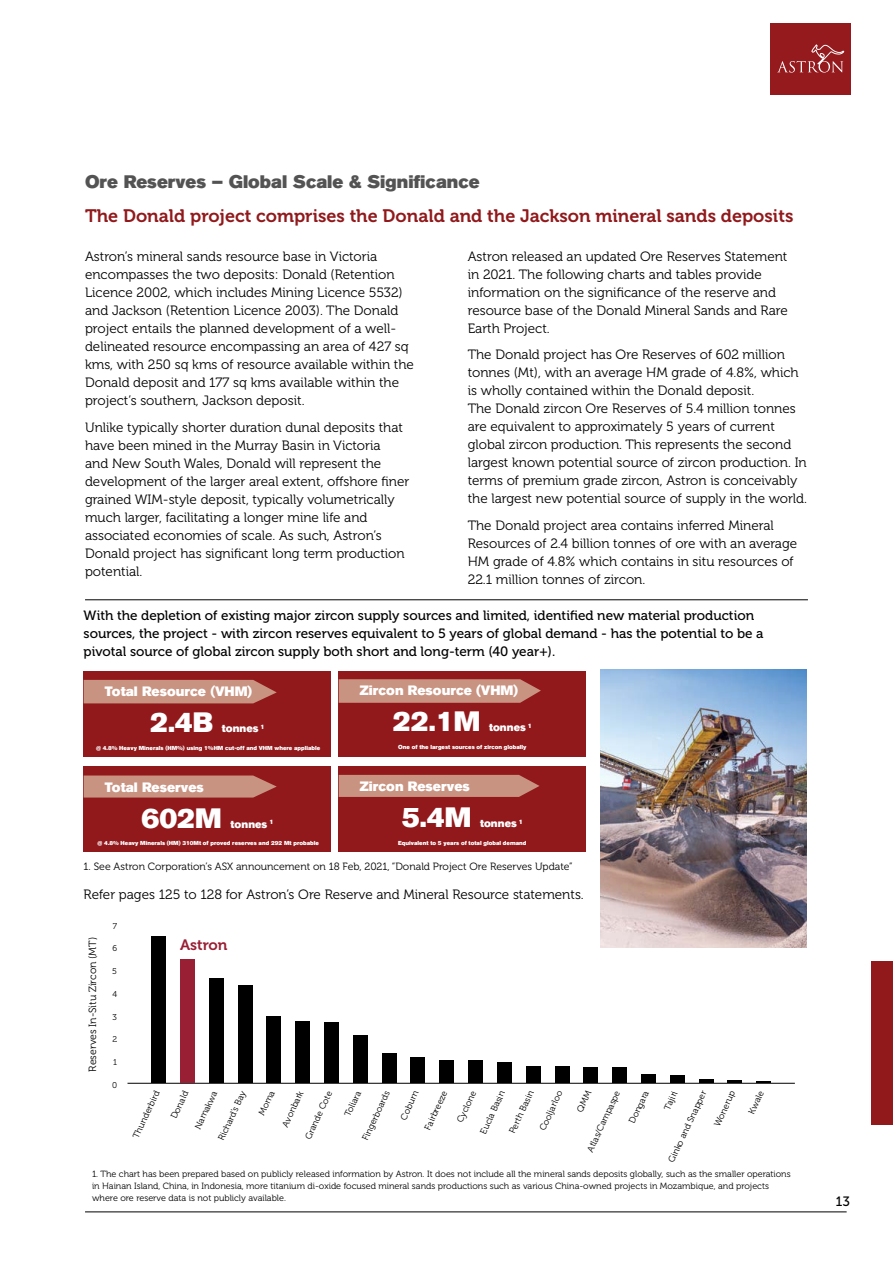
<style>
.page{position:relative;width:893px;height:1263px;background:#fff}
.page>*{position:absolute;margin:0;border:0;box-sizing:border-box;transform-origin:0 0}
.t1{font:27.75px "Akzidenz Grotesk BQ Super";color:#fff}
.t2{font:18px "Museo 700";color:#91191c}
.t3{font:18px "Akzidenz Grotesk BQ Super";color:#535354}
.t4{font:15px "Museo 700";color:#981f34}
.t5{font:13.5px/18px "Museo 300";color:#000}
.t6{font:13.5px/18px "Museo 500";color:#000}
.t7{font:13.5px "Akzidenz Grotesk BQ Super";color:#fff}
.t8{font:13.5px "Museo Sans 500";color:#000}
.t9{font:10.65px "Akzidenz Grotesk BQ Super";color:#fff}
.t10{font:10.5px "Museo 300";color:#000}
.t11{font:9px/12px "Museo 300";color:#000}
.t12{font:8.4px "Museo 300";color:#000}
.t13{font:5.7px "Akzidenz Grotesk BQ Super";color:#fff}
</style>
<div class="page">
<div style="left:872px;top:961px;width:21px;height:164px;background:#91191c"></div>
<div style="left:770px;top:23px;width:80px;height:72px;background:#941a1d"></div>
<svg style="left:777px;top:44px;width:68px;height:29px"></svg>
<hr style="left:85px;top:1211px;width:762px;height:1px;background:#000">
<hr style="left:85px;top:599px;width:723px;height:1px;background:#000">
<hr style="left:128px;top:1083px;width:667px;height:1px;background:#000">
<svg style="left:757px;top:1081px;width:14px;height:2px"></svg>
<svg style="left:728px;top:1081px;width:14px;height:2px"></svg>
<hr style="left:699px;top:1079px;width:14px;height:4px;background:#000">
<div style="left:670px;top:1075px;width:14px;height:8px;background:#000"></div>
<div style="left:641px;top:1074px;width:15px;height:9px;background:#000"></div>
<div style="left:612px;top:1067px;width:15px;height:16px;background:#000"></div>
<div style="left:584px;top:1067px;width:14px;height:16px;background:#000"></div>
<div style="left:555px;top:1067px;width:14px;height:16px;background:#000"></div>
<div style="left:526px;top:1066px;width:14px;height:17px;background:#000"></div>
<div style="left:497px;top:1062px;width:15px;height:21px;background:#000"></div>
<div style="left:468px;top:1061px;width:15px;height:22px;background:#000"></div>
<div style="left:440px;top:1060px;width:14px;height:23px;background:#000"></div>
<div style="left:411px;top:1058px;width:14px;height:25px;background:#000"></div>
<div style="left:382px;top:1054px;width:14px;height:29px;background:#000"></div>
<div style="left:353px;top:1035px;width:15px;height:48px;background:#000"></div>
<div style="left:324px;top:1023px;width:15px;height:60px;background:#000"></div>
<div style="left:295px;top:1022px;width:15px;height:61px;background:#000"></div>
<div style="left:267px;top:1017px;width:14px;height:66px;background:#000"></div>
<div style="left:238px;top:985px;width:14px;height:98px;background:#000"></div>
<div style="left:209px;top:978px;width:14px;height:105px;background:#000"></div>
<div style="left:180px;top:959px;width:15px;height:124px;background:#981f34"></div>
<div style="left:151px;top:936px;width:15px;height:147px;background:#000"></div>
<div style="left:84px;top:671px;width:247px;height:85px;background:#91191c"></div>
<img style="left:600px;top:670px;width:206px;height:277px">
<div style="left:84px;top:680px;width:193px;height:23px;background:#c99381"></div>
<div style="left:339px;top:671px;width:247px;height:85px;background:#91191c"></div>
<svg style="left:339px;top:679px;width:202px;height:24px;background:#c58a79"></svg>
<div style="left:84px;top:767px;width:247px;height:85px;background:#91191c"></div>
<svg style="left:84px;top:775px;width:193px;height:22px;background:#c48878"></svg>
<div style="left:339px;top:767px;width:247px;height:85px;background:#91191c"></div>
<svg style="left:339px;top:775px;width:200px;height:22px;background:#c68c7b"></svg>
<h2 class="t3" style="left:85px;top:171px;width:396px">Ore Reserves – Global Scale &amp; Significance</h2>
<h2 class="t2" style="left:85px;top:206px;width:710px">The Donald project comprises the Donald and the Jackson mineral sands deposits</h2>
<p class="t5" style="left:85px;top:248px;width:330px">Astron’s mineral sands resource base in Victoria encompasses the two deposits: Donald (Retention Licence 2002, which includes Mining Licence 5532) and Jackson (Retention Licence 2003). The Donald project entails the planned development of a well&shy;delineated resource encompassing an area of 427 sq kms, with 250 sq kms of resource available within the Donald deposit and 177 sq kms available within the project’s southern, Jackson deposit.</p>
<p class="t5" style="left:85px;top:418px;width:326px">Unlike typically shorter duration dunal deposits that have been mined in the Murray Basin in Victoria<br>and New South Wales, Donald will represent the development of the larger areal extent, offshore finer grained WIM-style deposit, typically volumetrically much larger, facilitating a longer mine life and associated economies of scale. As such, Astron’s Donald project has significant long term production potential.</p>
<p class="t5" style="left:468px;top:248px;width:322px">Astron released an updated Ore Reserves Statement in 2021. The following charts and tables provide information on the significance of the reserve and resource base of the Donald Mineral Sands and Rare Earth Project.</p>
<p class="t5" style="left:468px;top:346px;width:341px">The Donald project has Ore Reserves of 602 million tonnes (Mt), with an average HM grade of 4.8%, which is wholly contained within the Donald deposit.<br>The Donald zircon Ore Reserves of 5.4 million tonnes are equivalent to approximately 5 years of current global zircon production. This represents the second largest known potential source of zircon production. In terms of premium grade zircon, Astron is conceivably the largest new potential source of supply in the world.</p>
<p class="t5" style="left:468px;top:517px;width:331px">The Donald project area contains inferred Mineral Resources of 2.4 billion tonnes of ore with an average HM grade of 4.8% which contains in situ resources of 22.1 million tonnes of zircon.</p>
<p class="t6" style="left:84px;top:606px;width:681px">With the depletion of existing major zircon supply sources and limited, identified new material production sources, the project - with zircon reserves equivalent to 5 years of global demand - has the potential to be a pivotal source of global zircon supply both short and long-term (40 year+).</p>
<p class="t7" style="left:105px;top:683px;width:149px">Total Resource (VHM)</p>
<p class="t7" style="left:360px;top:683px;width:160px">Zircon Resource (VHM)</p>
<h1 class="t1" style="left:150px;top:706px;width:65px">2.4B</h1>
<p class="t9" style="left:222px;top:722px;width:44px">tonnes <sup>1</sup></p>
<h1 class="t1" style="left:393px;top:706px;width:89px">22.1M</h1>
<p class="t9" style="left:489px;top:721px;width:44px">tonnes <sup>1</sup></p>
<p class="t13" style="left:96px;top:744px;width:226px">@ 4.8% Heavy Minerals (HM%) using 1%HM cut-off and VHM where appliable</p>
<p class="t13" style="left:398px;top:744px;width:130px">One of the largest sources of zircon globally</p>
<p class="t7" style="left:105px;top:779px;width:101px">Total Reserves</p>
<p class="t7" style="left:360px;top:778px;width:111px">Zircon Reserves</p>
<h1 class="t1" style="left:141px;top:802px;width:82px">602M</h1>
<p class="t9" style="left:231px;top:818px;width:44px">tonnes <sup>1</sup></p>
<h1 class="t1" style="left:402px;top:801px;width:71px">5.4M</h1>
<p class="t9" style="left:480px;top:817px;width:44px">tonnes <sup>1</sup></p>
<p class="t13" style="left:98px;top:840px;width:223px">@ 4.8% Heavy Minerals (HM) 310Mt of proved reserves and 292 Mt probable</p>
<p class="t13" style="left:398px;top:839px;width:130px">Equivalent to 5 years of total global demand</p>
<p class="t10" style="left:84px;top:860px;width:491px">1. See Astron Corporation’s ASX announcement on 18 Feb, 2021, “Donald Project Ore Reserves Update”</p>
<p class="t5" style="left:84px;top:885px;width:502px">Refer pages 125 to 128 for Astron’s Ore Reserve and Mineral Resource statements.</p>
<p class="t10" style="left:87px;top:1072px;width:136px;rotate:-90deg">Reserves In-Situ Zircon (MT)</p>
<p class="t12" style="left:113px;top:921px;width:6px">7</p>
<p class="t12" style="left:112px;top:944px;width:6px">6</p>
<p class="t12" style="left:112px;top:967px;width:6px">5</p>
<p class="t12" style="left:112px;top:989px;width:6px">4</p>
<p class="t12" style="left:113px;top:1012px;width:6px">3</p>
<p class="t12" style="left:112px;top:1035px;width:6px">2</p>
<p class="t12" style="left:113px;top:1058px;width:5px">1</p>
<p class="t4" style="left:180px;top:936px;width:49px">Astron</p>
<p class="t12" style="left:112px;top:1080px;width:7px">0</p>
<p class="t11" style="left:130px;top:1135px;width:53px;rotate:-65deg">Thunderbird</p>
<p class="t11" style="left:168px;top:1116px;width:31px;rotate:-65deg">D onald</p>
<p class="t11" style="left:192px;top:1126px;width:43px;rotate:-65deg">Nam akw a</p>
<p class="t11" style="left:215px;top:1137px;width:55px;rotate:-65deg">Richard’s Bay</p>
<p class="t11" style="left:256px;top:1112px;width:27px;rotate:-65deg">Mom a</p>
<p class="t11" style="left:279px;top:1124px;width:40px;rotate:-65deg">Avonbark</p>
<p class="t11" style="left:302px;top:1136px;width:54px;rotate:-65deg">G rande C ote</p>
<p class="t11" style="left:342px;top:1113px;width:29px;rotate:-65deg">Toliara</p>
<p class="t11" style="left:360px;top:1137px;width:55px;rotate:-65deg">Fingerboards</p>
<p class="t11" style="left:398px;top:1117px;width:33px;rotate:-65deg">C oburn</p>
<p class="t11" style="left:422px;top:1127px;width:44px;rotate:-65deg">Fairbreeze</p>
<p class="t11" style="left:454px;top:1119px;width:35px;rotate:-65deg">C yclone</p>
<p class="t11" style="left:478px;top:1131px;width:48px;rotate:-65deg">Eucla Basin</p>
<p class="t11" style="left:507px;top:1130px;width:47px;rotate:-65deg">Perth Basin</p>
<p class="t11" style="left:537px;top:1127px;width:44px;rotate:-65deg">C ooljarloo</p>
<p class="t11" style="left:584px;top:1149px;width:68px;rotate:-65deg">Atlas/C am paspe</p>
<p class="t11" style="left:626px;top:1120px;width:36px;rotate:-65deg">D ongara</p>
<p class="t11" style="left:661px;top:1107px;width:21px;rotate:-65deg">Tajiri</p>
<p class="t11" style="left:665px;top:1160px;width:80px;rotate:-65deg">G inko and Snapper</p>
<p class="t11" style="left:711px;top:1123px;width:39px;rotate:-65deg">W onerup</p>
<p class="t11" style="left:746px;top:1111px;width:26px;rotate:-65deg">Kw ale</p>
<p class="t11" style="left:92px;top:1168px;width:700px">1. The chart has been prepared based on publicly released information by Astron. It does not include all the mineral sands deposits globally, such as the smaller operations in Hainan Island, China, in Indonesia, more titanium di-oxide focused mineral sands productions such as various China-owned projects in Mozambique, and projects where ore reserve data is not publicly available.</p>
<p class="t8" style="left:836px;top:1194px;width:16px">13</p>
</div>
